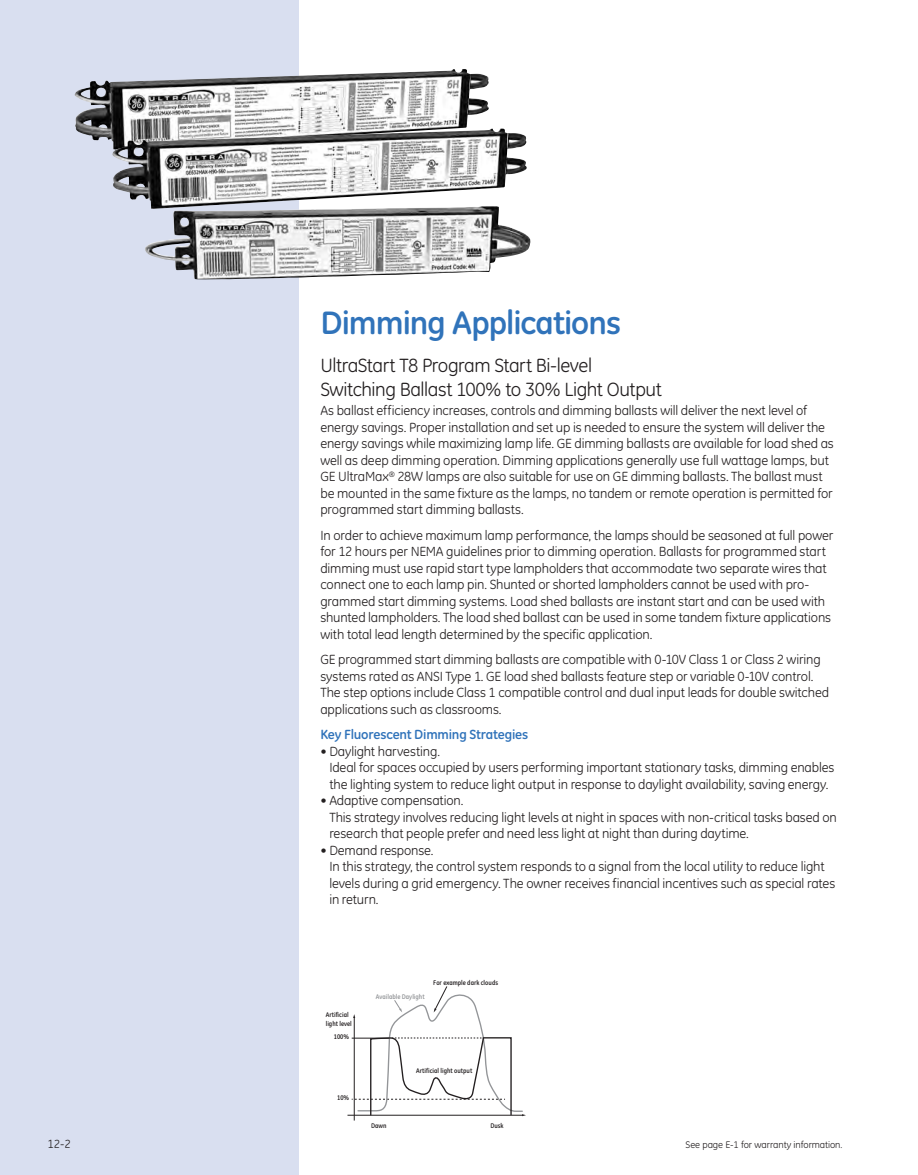
<style>
.page{position:relative;width:918px;height:1175px;background:#fff}
.page>*{position:absolute;margin:0;border:0;box-sizing:border-box;transform-origin:0 0}
.t1{font:700 33px "GE Inspira";letter-spacing:-.03em;color:#3073ba}
.t2{font:19.5px/24px "GE Inspira";letter-spacing:-.025em;color:#231f20}
.t3{font:13.5px/16.5px "GE Inspira";letter-spacing:-.01em;color:#231f20}
.t4{font:700 13.5px "GE Inspira";letter-spacing:-.015em;color:#3073ba}
.t5{font:12px "GE Inspira";color:#231f20}
.t6{font:9.75px "GE Inspira";letter-spacing:-.01em;color:#231f20}
.t7{font:700 6.9px/8.2px "GE Inspira Cond";color:#231f20}
.t8{font:700 6.9px "GE Inspira Cond";color:#939598}
</style>
<div class="page">
<div style="left:0;top:0;width:298px;height:1174px;background:#d9dff0"></div>
<hr style="left:354px;top:1017px;width:1px;height:103px;background:#231f20">
<hr style="left:348px;top:1114px;width:175px;height:1px;background:#231f20">
<svg style="left:352px;top:986px;width:174px;height:130px"></svg>
<img style="left:74px;top:69px;width:415px;height:72px">
<img style="left:145px;top:209px;width:386px;height:71px">
<img style="left:112px;top:128px;width:415px;height:81px">
<h1 class="t1" style="left:320px;top:302px;width:302px">Dimming Applications</h1>
<h2 class="t2" style="left:320px;top:353px;width:343px">UltraStart T8 Program Start Bi-level<br>Switching Ballast 100% to 30% Light Output</h2>
<p class="t3" style="left:320px;top:402px;width:515px">As ballast efficiency increases, controls and dimming ballasts will deliver the next level of energy savings. Proper installation and set up is needed to ensure the system will deliver the energy savings while maximizing lamp life. GE dimming ballasts are available for load shed as well as deep dimming operation. Dimming applications generally use full wattage lamps, but GE UltraMax<sup>®</sup> 28W lamps are also suitable for use on GE dimming ballasts. The ballast must be mounted in the same fixture as the lamps, no tandem or remote operation is permitted for programmed start dimming ballasts.</p>
<p class="t3" style="left:320px;top:527px;width:515px">In order to achieve maximum lamp performance, the lamps should be seasoned at full power for 12 hours per NEMA guidelines prior to dimming operation. Ballasts for programmed start dimming must use rapid start type lampholders that accommodate two separate wires that connect one to each lamp pin. Shunted or shorted lampholders cannot be used with pro&shy;grammed start dimming systems. Load shed ballasts are instant start and can be used with shunted lampholders. The load shed ballast can be used in some tandem fixture applications with total lead length determined by the specific application.</p>
<p class="t3" style="left:320px;top:651px;width:510px">GE programmed start dimming ballasts are compatible with 0-10V Class 1 or Class 2 wiring systems rated as ANSI Type 1. GE load shed ballasts feature step or variable 0-10V control.<br>The step options include Class 1 compatible control and dual input leads for double switched applications such as classrooms.</p>
<p class="t4" style="left:320px;top:726px;width:209px">Key Fluorescent Dimming Strategies</p>
<p class="t3" style="left:329px;top:743px;width:507px;text-indent:-9px">• Daylight harvesting.<br>Ideal for spaces occupied by users performing important stationary tasks, dimming enables the lighting system to reduce light output in response to daylight availability, saving energy.</p>
<p class="t3" style="left:329px;top:792px;width:509px;text-indent:-9px">• Adaptive compensation.<br>This strategy involves reducing light levels at night in spaces with non-critical tasks based on research that people prefer and need less light at night than during daytime.</p>
<p class="t3" style="left:329px;top:841px;width:507px;text-indent:-9px">• Demand response.<br>In this strategy, the control system responds to a signal from the local utility to reduce light levels during a grid emergency. The owner receives financial incentives such as special rates in return.</p>
<p class="t7" style="left:326px;top:1010px;width:28px">Artificial light level</p>
<p class="t7" style="left:334px;top:1032px;width:17px">100%</p>
<p class="t7" style="left:337px;top:1093px;width:14px">10%</p>
<p class="t8" style="left:376px;top:992px;width:50px">Available Daylight</p>
<p class="t7" style="left:433px;top:978px;width:66px">For example dark clouds</p>
<p class="t7" style="left:416px;top:1066px;width:58px">Artificial light output</p>
<p class="t7" style="left:371px;top:1121px;width:17px">Dawn</p>
<p class="t7" style="left:490px;top:1121px;width:15px">Dusk</p>
<p class="t5" style="left:47px;top:1136px;width:25px">12-2</p>
<p class="t6" style="left:685px;top:1139px;width:158px">See page E-1 for warranty information.</p>
</div>
